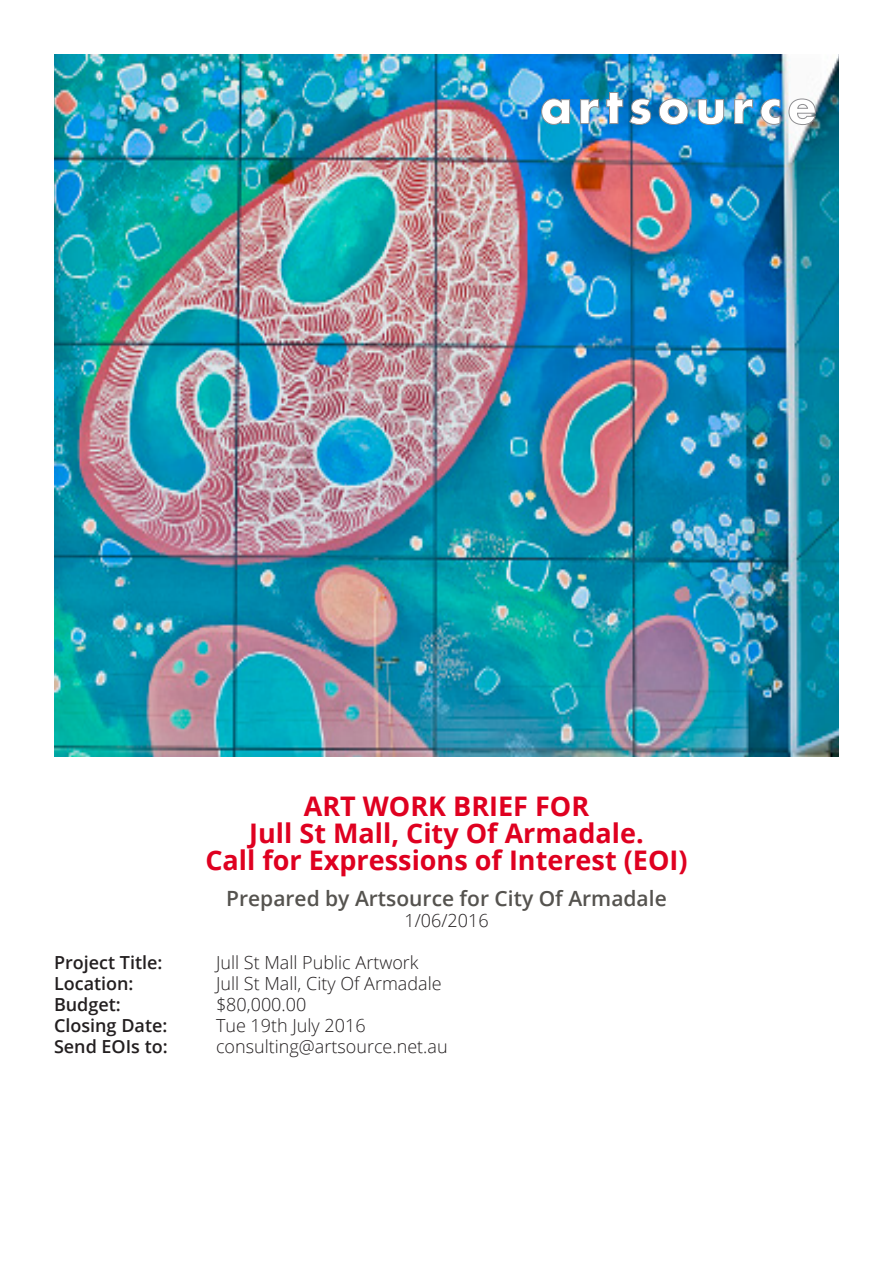
<style>
.page{position:relative;width:893px;height:1263px;background:#fff}
.page>*{position:absolute;margin:0;border:0;box-sizing:border-box;transform-origin:0 0}
.t1{font:700 27px "Open Sans";color:#df0020}
.t2{font:600 21px "Open Sans";color:#55534f}
.t3{font:300 18px "Open Sans";color:#231f20}
.t4{font:600 18px "Open Sans";color:#231f20}
</style>
<div class="page">
<img style="left:54px;top:54px;width:785px;height:702px">
<svg style="left:541px;top:98px;width:29px;height:27px"></svg>
<svg style="left:580px;top:99px;width:19px;height:25px"></svg>
<svg style="left:606px;top:92px;width:17px;height:32px"></svg>
<svg style="left:629px;top:98px;width:22px;height:27px"></svg>
<svg style="left:659px;top:98px;width:29px;height:27px"></svg>
<svg style="left:698px;top:99px;width:26px;height:26px"></svg>
<svg style="left:734px;top:99px;width:19px;height:25px"></svg>
<svg style="left:760px;top:99px;width:20px;height:26px"></svg>
<svg style="left:789px;top:99px;width:27px;height:26px"></svg>
<p class="t1" style="left:304px;top:787px;width:287px">ART WORK BRIEF FOR</p>
<p class="t1" style="left:249px;top:814px;width:396px">Jull St Mall, City Of Armadale.</p>
<p class="t1" style="left:205px;top:841px;width:484px">Call for Expressions of Interest (EOI)</p>
<p class="t2" style="left:226px;top:884px;width:442px">Prepared by Artsource for City Of Armadale</p>
<p class="t3" style="left:404px;top:908px;width:86px">1/06/2016</p>
<p class="t4" style="left:54px;top:950px;width:110px">Project Title:</p>
<p class="t3" style="left:216px;top:950px;width:204px">Jull St Mall Public Artwork</p>
<p class="t4" style="left:54px;top:971px;width:81px">Location:</p>
<p class="t3" style="left:216px;top:971px;width:227px">Jull St Mall, City Of Armadale</p>
<p class="t4" style="left:54px;top:992px;width:68px">Budget:</p>
<p class="t3" style="left:216px;top:992px;width:92px">$80,000.00</p>
<p class="t4" style="left:54px;top:1013px;width:115px">Closing Date:</p>
<p class="t3" style="left:216px;top:1013px;width:151px">Tue 19th July 2016</p>
<p class="t4" style="left:54px;top:1034px;width:115px">Send EOIs to:</p>
<p class="t3" style="left:216px;top:1034px;width:233px">consulting@artsource.net.au</p>
</div>
